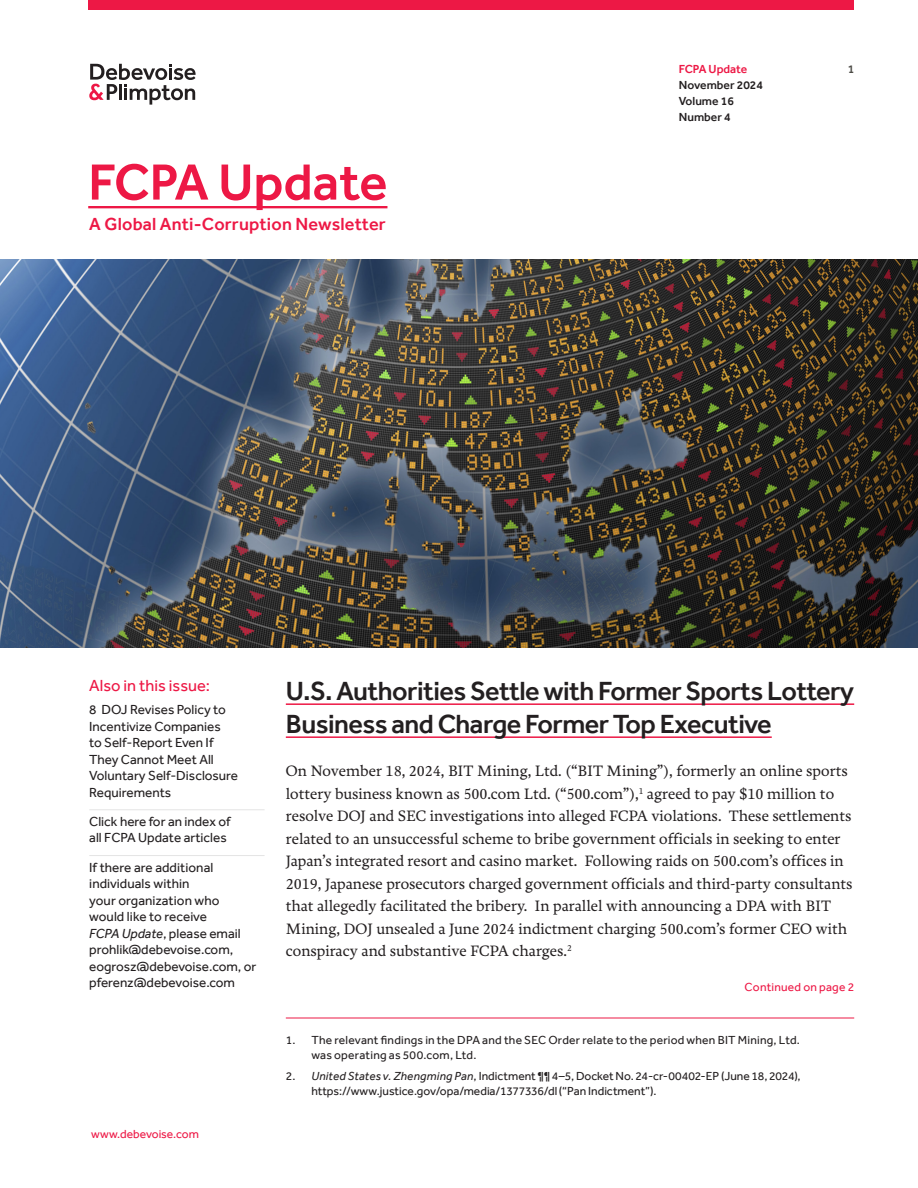
<style>
.page{position:relative;width:918px;height:1188px;background:#fff}
.page>*{position:absolute;margin:0;border:0;box-sizing:border-box;transform-origin:0 0}
.A_FCPA_Main_Title{font:500 52.5px "Effra";color:#ed1845}
.A_Hdline_w_underline{font:500 27px/33px "Effra";letter-spacing:-.02em;color:#231f20}
.A_Subhead_2{font:500 18px "Effra";letter-spacing:.01em;color:#ed1845}
.A_TOC_Red_text{font:16.5px "Effra";color:#ed1845}
.A_Text_No_Indent{font:500 15.75px/22.5px "Freya";color:#231f20}
.A_TOC_Text_w_Rule_after{font:13.5px/16.5px "Effra";color:#231f20}
.t1{font:12px/15px "Effra";letter-spacing:.005em;color:#231f20}
.t2{font:500 12px/15.8px "Effra";color:#231f20}
.A_Continued_from_Text_Red{font:12px "Effra";letter-spacing:-.005em;color:#ed1845}
.A_Continued_from_Text_Red-2{font:12px "Effra";letter-spacing:.015em;color:#ed1845}
.t3{font:500 12px "Effra";color:#ed1845}
.t4{font:500 12px "Effra";color:#4c4b46}
.s1{font-style:italic}
</style>
<div class="page">
<svg style="left:89px;top:64px;width:107px;height:41px"></svg>
<div style="left:88px;top:0;width:766px;height:10px;background:#ed1845"></div>
<img style="left:0;top:259px;width:918px;height:388px">
<hr style="left:88px;top:206px;width:299px;height:2px;background:#ed1845">
<hr style="left:286px;top:703px;width:568px;height:2px;background:#ed1845">
<hr style="left:286px;top:736px;width:486px;height:2px;background:#ed1845">
<hr style="left:89px;top:809px;width:176px;height:1px;background:#e4e4e4">
<hr style="left:89px;top:855px;width:176px;height:1px;background:#e4e4e4">
<hr style="left:286px;top:1018px;width:568px;height:1px;background:#ed1845">
<p class="A_FCPA_Main_Title" style="left:88px;top:151px;width:301px">FCPA Update</p>
<p class="A_Subhead_2" style="left:89px;top:213px;width:298px">A Global Anti‑Corruption Newsletter</p>
<p class="t3" style="left:679px;top:62px;width:70px">FCPA Update</p>
<p class="t4" style="left:848px;top:62px;width:8px">1</p>
<p class="t2" style="left:679px;top:77px;width:86px">November 2024<br>Volume 16<br>Number 4</p>
<p class="A_TOC_Red_text" style="left:89px;top:676px;width:122px">Also in this issue:</p>
<p class="A_TOC_Text_w_Rule_after" style="left:89px;top:701px;width:150px">8 DOJ Revises Policy to<br>Incentivize Companies<br>to Self-Report Even If<br>They Cannot Meet All<br>Voluntary Self-Disclosure<br>Requirements</p>
<p class="A_TOC_Text_w_Rule_after" style="left:89px;top:813px;width:143px">Click here for an index of all FCPA Update articles</p>
<p class="A_TOC_Text_w_Rule_after" style="left:89px;top:859px;width:169px">If there are additional individuals within<br>your organization who would like to receive<br><span class="s1">FCPA Update</span>, please email prohlik@debevoise.com, eogrosz@debevoise.com, or pferenz@debevoise.com</p>
<p class="A_Continued_from_Text_Red" style="left:91px;top:1127px;width:109px">www.debevoise.com</p>
<p class="A_Hdline_w_underline" style="left:286px;top:674px;width:570px">U.S. Authorities Settle with Former Sports Lottery<br>Business and Charge Former Top Executive</p>
<p class="A_Text_No_Indent" style="left:286px;top:761px;width:568px">On November 18, 2024, BIT Mining, Ltd. (“BIT Mining”), formerly an online sports lottery business known as 500.com Ltd. (“500.com”),<sup>1</sup> agreed to pay $10 million to resolve DOJ and SEC investigations into alleged FCPA violations. These settlements related to an unsuccessful scheme to bribe government officials in seeking to enter Japan’s integrated resort and casino market. Following raids on 500.com’s offices in 2019, Japanese prosecutors charged government officials and third-party consultants that allegedly facilitated the bribery. In parallel with announcing a DPA with BIT Mining, DOJ unsealed a June 2024 indictment charging 500.com’s former CEO with conspiracy and substantive FCPA charges.<sup>2</sup></p>
<p class="A_Continued_from_Text_Red-2" style="left:745px;top:980px;width:111px">Continued on page 2</p>
<p class="t1" style="left:311px;top:1032px;width:490px;text-indent:-26px">1. The relevant findings in the DPA and the SEC Order relate to the period when BIT Mining, Ltd. was operating as 500.com, Ltd.</p>
<p class="t1" style="left:311px;top:1069px;width:491px;text-indent:-26px">2. <span class="s1">United States v. Zhengming Pan</span>, Indictment ¶¶ 4–5, Docket No. 24-cr-00402-EP (June 18, 2024), https://www.justice.gov/opa/media/1377336/dl (“Pan Indictment”).</p>
</div>
